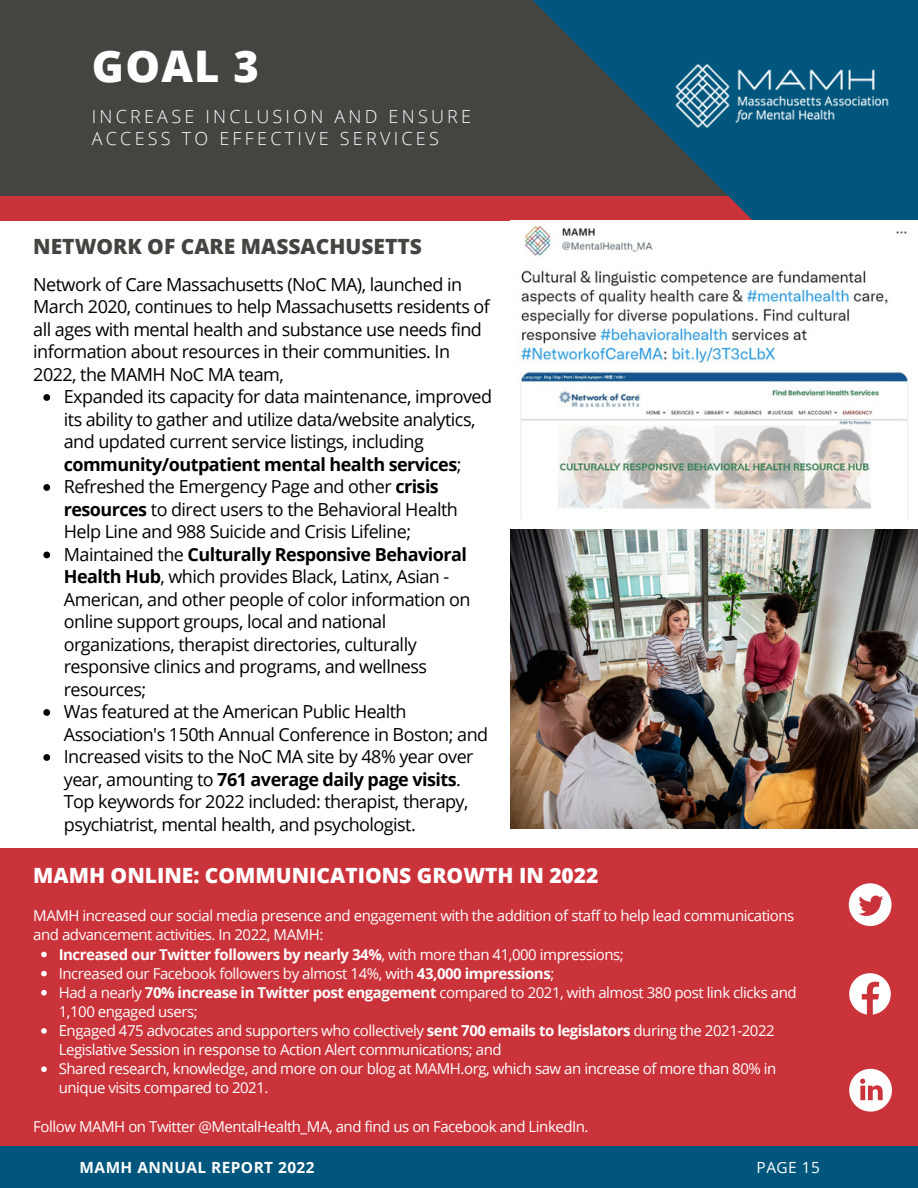
<style>
.page{position:relative;width:918px;height:1188px;background:#fff}
.page>*{position:absolute;margin:0;border:0;box-sizing:border-box;transform-origin:0 0}
.t1{font:800 43.65px "Open Sans";color:#fff}
.t2{font:800 21px "Open Sans";color:#fff}
.t3{font:800 21px "Open Sans";color:#444440}
.t4{font:18px/22.5px "Open Sans";letter-spacing:-.03em;color:#000}
.t5{font:300 18px/22.5px "Open Sans";letter-spacing:.18em;color:#fff}
.t6{font:700 15.45px "Open Sans";letter-spacing:.03em;color:#fff}
.t7{font:15.45px "Open Sans";letter-spacing:.03em;color:#fff}
.t8{font:15px/19.2px "Open Sans";letter-spacing:-.03em;color:#fff}
.s1{font-weight:700}
</style>
<div class="page">
<div style="left:0;top:0;width:902px;height:204px;background:#444440"></div>
<div style="left:0;top:196px;width:918px;height:25px;background:#cb333b"></div>
<svg style="left:510px;top:0;width:408px;height:221px;fill:#00567d"></svg>
<img style="left:511px;top:530px;width:407px;height:298px">
<img style="left:520px;top:225px;width:389px;height:294px">
<img style="left:672px;top:63px;width:219px;height:66px">
<div style="left:0;top:848px;width:918px;height:307px;background:#cb333b"></div>
<div style="left:0;top:1146px;width:918px;height:42px;background:#00567d"></div>
<svg style="left:849px;top:883px;width:43px;height:43px"></svg>
<svg style="left:849px;top:973px;width:42px;height:42px"></svg>
<svg style="left:849px;top:1069px;width:43px;height:43px"></svg>
<svg style="left:43px;top:394px;width:7px;height:7px"></svg>
<svg style="left:43px;top:484px;width:7px;height:7px"></svg>
<svg style="left:43px;top:552px;width:7px;height:6px"></svg>
<svg style="left:43px;top:709px;width:7px;height:7px"></svg>
<svg style="left:43px;top:754px;width:7px;height:7px"></svg>
<svg style="left:41px;top:952px;width:6px;height:5px"></svg>
<svg style="left:41px;top:971px;width:6px;height:5px"></svg>
<svg style="left:41px;top:990px;width:6px;height:6px"></svg>
<svg style="left:41px;top:1028px;width:6px;height:6px"></svg>
<svg style="left:41px;top:1066px;width:6px;height:6px"></svg>
<h1 class="t1" style="left:92px;top:35px;width:169px">GOAL 3</h1>
<p class="t5" style="left:92px;top:104px;width:381px">INCREASE INCLUSION AND ENSURE<br>ACCESS TO EFFECTIVE SERVICES</p>
<h1 class="t1" style="left:92px;top:35px;width:147px">MAMH</h1>
<p class="t5" style="left:92px;top:97px;width:364px">STATEMENT ON RACIAL EQUALITY</p>
<p class="t3" style="left:33px;top:232px;width:390px">NETWORK OF CARE MASSACHUSETTS</p>
<p class="t4" style="left:33px;top:272px;width:458px">Network of Care Massachusetts (NoC MA), launched in March 2020, continues to help Massachusetts residents of all ages with mental health and substance use needs find information about resources in their communities. In 2022, the MAMH NoC MA team,</p>
<p class="t4" style="left:64px;top:385px;width:430px">Expanded its capacity for data maintenance, improved its ability to gather and utilize data/website analytics, and updated current service listings, including <span class="s1">community/outpatient mental health services</span>; Refreshed the Emergency Page and other <span class="s1">crisis resources</span> to direct users to the Behavioral Health Help Line and 988 Suicide and Crisis Lifeline; Maintained the <span class="s1">Culturally Responsive Behavioral Health Hub</span>, which provides Black, Latinx, Asian - American, and other people of color information on online support groups, local and national organizations, therapist directories, culturally responsive clinics and programs, and wellness resources;<br>Was featured at the American Public Health Association's 150th Annual Conference in Boston; and Increased visits to the NoC MA site by 48% year over year, amounting to <span class="s1">761 average daily page visits</span>.<br>Top keywords for 2022 included: therapist, therapy, psychiatrist, mental health, and psychologist.</p>
<p class="t2" style="left:33px;top:861px;width:567px">MAMH ONLINE: COMMUNICATIONS GROWTH IN 2022</p>
<p class="t8" style="left:33px;top:906px;width:763px">MAMH increased our social media presence and engagement with the addition of staff to help lead communications and advancement activities. In 2022, MAMH:</p>
<p class="t8" style="left:59px;top:944px;width:739px"><span class="s1">Increased our Twitter followers by nearly 34%</span>, with more than 41,000 impressions;<br>Increased our Facebook followers by almost 14%, with <span class="s1">43,000 impressions</span>;<br>Had a nearly <span class="s1">70% increase in Twitter post engagement</span> compared to 2021, with almost 380 post link clicks and 1,100 engaged users;<br>Engaged 475 advocates and supporters who collectively <span class="s1">sent 700 emails to legislators</span> during the 2021-2022<br>Legislative Session in response to Action Alert communications; and<br>Shared research, knowledge, and more on our blog at MAMH.org, which saw an increase of more than 80% in unique visits compared to 2021.</p>
<p class="t8" style="left:33px;top:1116px;width:557px">Follow MAMH on Twitter @MentalHealth_MA, and find us on Facebook and LinkedIn.</p>
<p class="t6" style="left:80px;top:1156px;width:237px">MAMH ANNUAL REPORT 2022</p>
<p class="t7" style="left:757px;top:1156px;width:65px">PAGE 15</p>
</div>
